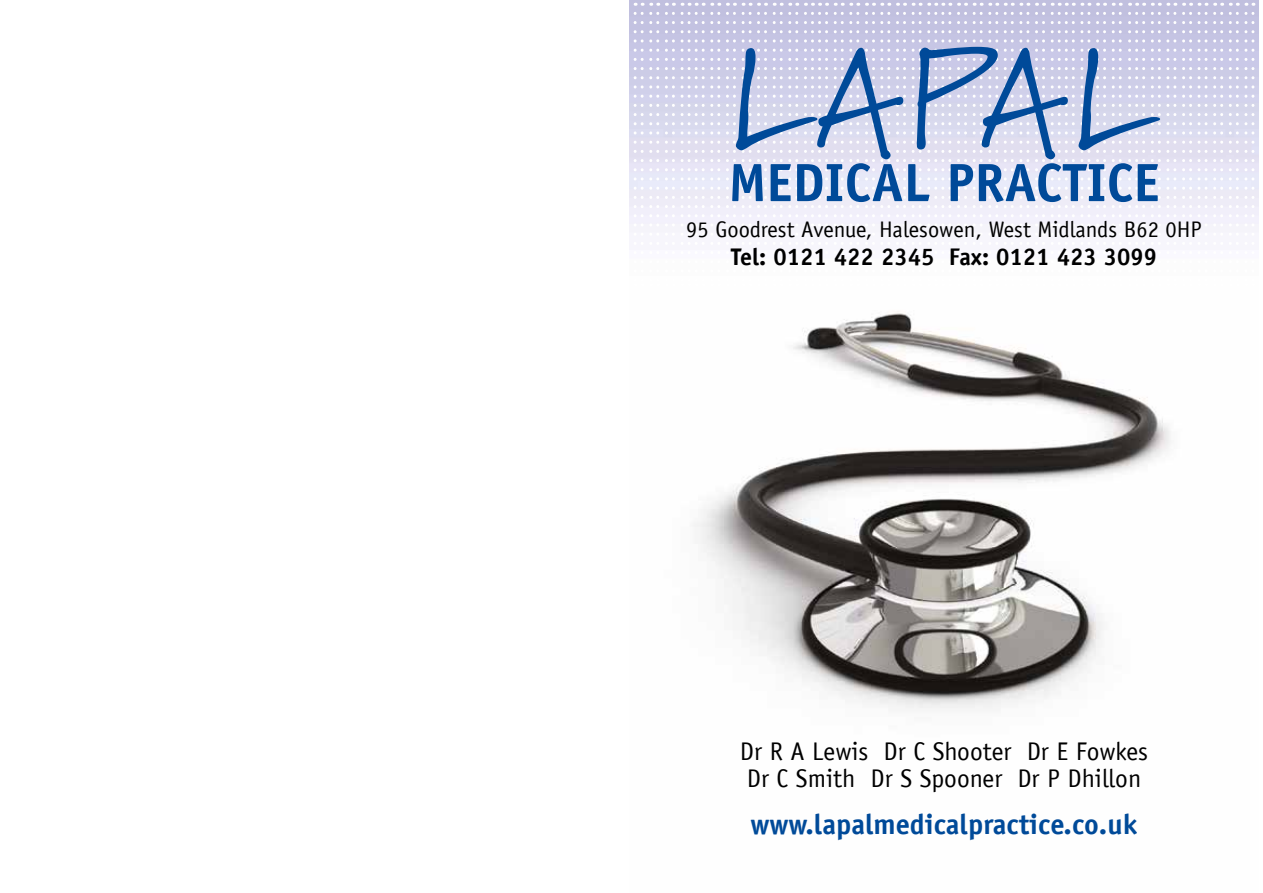
<style>
.page{position:relative;width:1263px;height:893px;background:#fff}
.page>*{position:absolute;margin:0;border:0;box-sizing:border-box;transform-origin:0 0}
.t1{font:141px "Marydale";letter-spacing:.035em;color:#004a99}
.t2{font:700 54px "Officina Sans";color:#004a99}
.t3{font:700 28.5px "Officina Sans";color:#004a99}
.t4{font:25.5px/27px "Officina Sans";color:#000}
.t5{font:700 24px "Officina Sans";color:#000}
.t6{font:22.5px "Officina Sans";color:#000}
</style>
<div class="page">
<img style="left:629px;top:0;width:630px;height:709px">
<svg style="left:1035px;top:13px;width:10px;height:273px"></svg>
<svg style="left:726px;top:13px;width:10px;height:273px"></svg>
<svg style="left:1096px;top:13px;width:10px;height:273px"></svg>
<svg style="left:634px;top:13px;width:25px;height:273px"></svg>
<svg style="left:896px;top:13px;width:10px;height:273px"></svg>
<svg style="left:773px;top:13px;width:25px;height:273px"></svg>
<svg style="left:1004px;top:13px;width:25px;height:273px"></svg>
<svg style="left:1213px;top:13px;width:10px;height:273px"></svg>
<svg style="left:957px;top:13px;width:10px;height:273px"></svg>
<svg style="left:1151px;top:13px;width:25px;height:273px"></svg>
<svg style="left:834px;top:13px;width:25px;height:273px"></svg>
<svg style="left:665px;top:13px;width:55px;height:273px"></svg>
<svg style="left:912px;top:13px;width:39px;height:273px"></svg>
<svg style="left:1128px;top:13px;width:17px;height:273px"></svg>
<svg style="left:804px;top:13px;width:24px;height:273px"></svg>
<svg style="left:1051px;top:13px;width:39px;height:273px"></svg>
<svg style="left:1229px;top:13px;width:25px;height:273px"></svg>
<svg style="left:742px;top:13px;width:25px;height:273px"></svg>
<svg style="left:973px;top:13px;width:25px;height:273px"></svg>
<svg style="left:1182px;top:13px;width:25px;height:273px"></svg>
<svg style="left:865px;top:13px;width:25px;height:273px"></svg>
<svg style="left:1112px;top:13px;width:10px;height:273px"></svg>
<h1 class="t1" style="left:732px;top:17px;width:424px">LAPAL</h1>
<h2 class="t2" style="left:728px;top:149px;width:433px">MEDICAL PRACTICE</h2>
<p class="t6" style="left:686px;top:216px;width:517px">95 Goodrest Avenue, Halesowen, West Midlands B62 0HP</p>
<p class="t5" style="left:731px;top:242px;width:428px">Tel: 0121 422 2345 Fax: 0121 423 3099</p>
<p class="t4" style="left:740px;top:738px;width:410px">Dr R A Lewis Dr C Shooter Dr E Fowkes<br>Dr C Smith Dr S Spooner Dr P Dhillon</p>
<p class="t3" style="left:750px;top:807px;width:388px">www.lapalmedicalpractice.co.uk</p>
</div>
